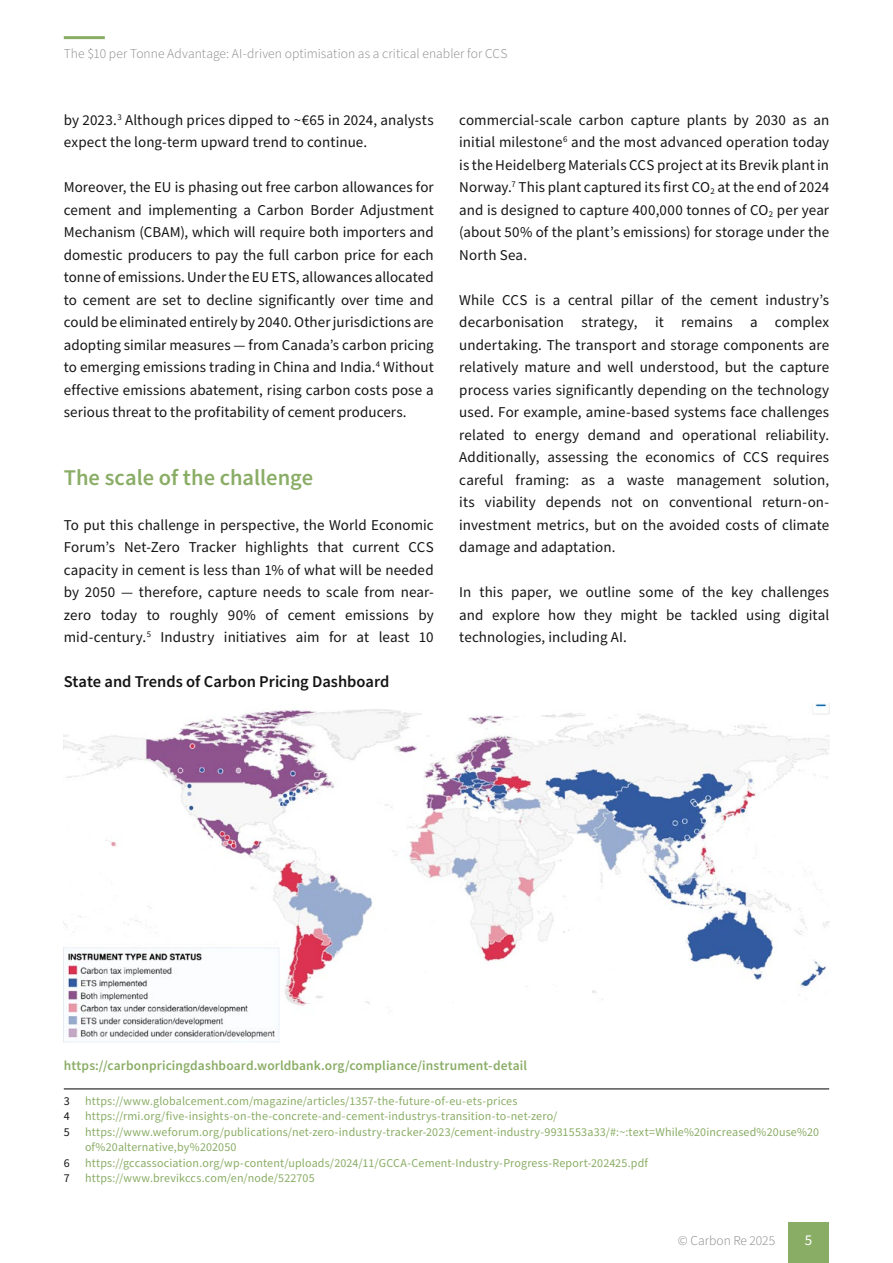
<style>
.page{position:relative;width:893px;height:1263px;background:#fff}
.page>*{position:absolute;margin:0;border:0;box-sizing:border-box;transform-origin:0 0}
.t1{font:600 22.5px "Mada";color:#8aad66}
.t2{font:600 16.5px "Mada";color:#141414}
.t3{font:15px/22.5px "Mada";letter-spacing:.005em;color:#141414;text-align:justify}
.t4{font:15px "Mada";color:#fff}
.t5{font:300 13.5px "Mada";letter-spacing:.005em;color:#898989}
.t6{font:600 13.5px "Mada";letter-spacing:.005em;color:#8aad66}
.t7{font:12px/15px "Mada";letter-spacing:.01em;color:#8aad66}
.t8{font:12px "Mada";color:#141414}
</style>
<div class="page">
<hr style="left:64px;top:36px;width:41px;height:3px;background:#8aad66">
<div style="left:788px;top:1222px;width:41px;height:41px;background:#8aad66"></div>
<hr style="left:64px;top:1089px;width:765px;height:1px;background:#000">
<img style="left:64px;top:703px;width:765px;height:340px">
<p class="t5" style="left:64px;top:44px;width:445px">The $10 per Tonne Advantage: AI-driven optimisation as a critical enabler for CCS</p>
<p class="t3" style="left:64px;top:108px;width:371px">by 2023.<sup>3</sup> Although prices dipped to ~€65 in 2024, analysts expect the long-term upward trend to continue.</p>
<p class="t3" style="left:64px;top:176px;width:371px">Moreover, the EU is phasing out free carbon allowances for cement and implementing a Carbon Border Adjustment Mechanism (CBAM), which will require both importers and domestic producers to pay the full carbon price for each tonne of emissions. Under the EU ETS, allowances allocated to cement are set to decline significantly over time and could be eliminated entirely by 2040. Other jurisdictions are adopting similar measures — from Canada’s carbon pricing to emerging emissions trading in China and India.<sup>4</sup> Without effective emissions abatement, rising carbon costs pose a serious threat to the profitability of cement producers.</p>
<h1 class="t1" style="left:64px;top:459px;width:251px">The scale of the challenge</h1>
<p class="t3" style="left:64px;top:513px;width:371px">To put this challenge in perspective, the World Economic Forum’s Net-Zero Tracker highlights that current CCS capacity in cement is less than 1% of what will be needed by 2050 — therefore, capture needs to scale from near&shy;zero today to roughly 90% of cement emissions by mid-century.<sup>5</sup> Industry initiatives aim for at least 10</p>
<p class="t2" style="left:64px;top:669px;width:327px">State and Trends of Carbon Pricing Dashboard</p>
<p class="t3" style="left:459px;top:108px;width:371px">commercial-scale carbon capture plants by 2030 as an initial milestone<sup>6</sup> and the most advanced operation today is the Heidelberg Materials CCS project at its Brevik plant in Norway.<sup>7</sup> This plant captured its first CO<sub>2</sub> at the end of 2024 and is designed to capture 400,000 tonnes of CO<sub>2</sub> per year (about 50% of the plant’s emissions) for storage under the North Sea.</p>
<p class="t3" style="left:459px;top:288px;width:371px">While CCS is a central pillar of the cement industry’s decarbonisation strategy, it remains a complex undertaking. The transport and storage components are relatively mature and well understood, but the capture process varies significantly depending on the technology used. For example, amine-based systems face challenges related to energy demand and operational reliability.<br>Additionally, assessing the economics of CCS requires careful framing: as a waste management solution, its viability depends not on conventional return-on&shy;investment metrics, but on the avoided costs of climate damage and adaptation.</p>
<p class="t3" style="left:459px;top:581px;width:371px">In this paper, we outline some of the key challenges and explore how they might be tackled using digital technologies, including AI.</p>
<p class="t6" style="left:64px;top:1054px;width:465px">https://carbonpricingdashboard.worldbank.org/compliance/instrument-detail</p>
<p class="t8" style="left:64px;top:1091px;width:7px">3</p>
<p class="t7" style="left:85px;top:1093px;width:434px">https://www.globalcement.com/magazine/articles/1357-the-future-of-eu-ets-prices</p>
<p class="t8" style="left:64px;top:1107px;width:7px">4</p>
<p class="t7" style="left:85px;top:1108px;width:474px">https://rmi.org/five-insights-on-the-concrete-and-cement-industrys-transition-to-net-zero/</p>
<p class="t8" style="left:64px;top:1123px;width:7px">5</p>
<p class="t7" style="left:85px;top:1124px;width:736px">https://www.weforum.org/publications/net-zero-industry-tracker-2023/cement-industry-9931553a33/#:~:text=While%20increased%20use%20 of%20alternative,by%202050</p>
<p class="t8" style="left:64px;top:1153px;width:7px">6</p>
<p class="t7" style="left:85px;top:1155px;width:565px">https://gccassociation.org/wp-content/uploads/2024/11/GCCA-Cement-Industry-Progress-Report-202425.pdf</p>
<p class="t8" style="left:64px;top:1169px;width:7px">7</p>
<p class="t7" style="left:85px;top:1170px;width:231px">https://www.brevikccs.com/en/node/522705</p>
<p class="t5" style="left:678px;top:1231px;width:99px">© Carbon Re 2025</p>
<p class="t4" style="left:805px;top:1229px;width:9px">5</p>
</div>
